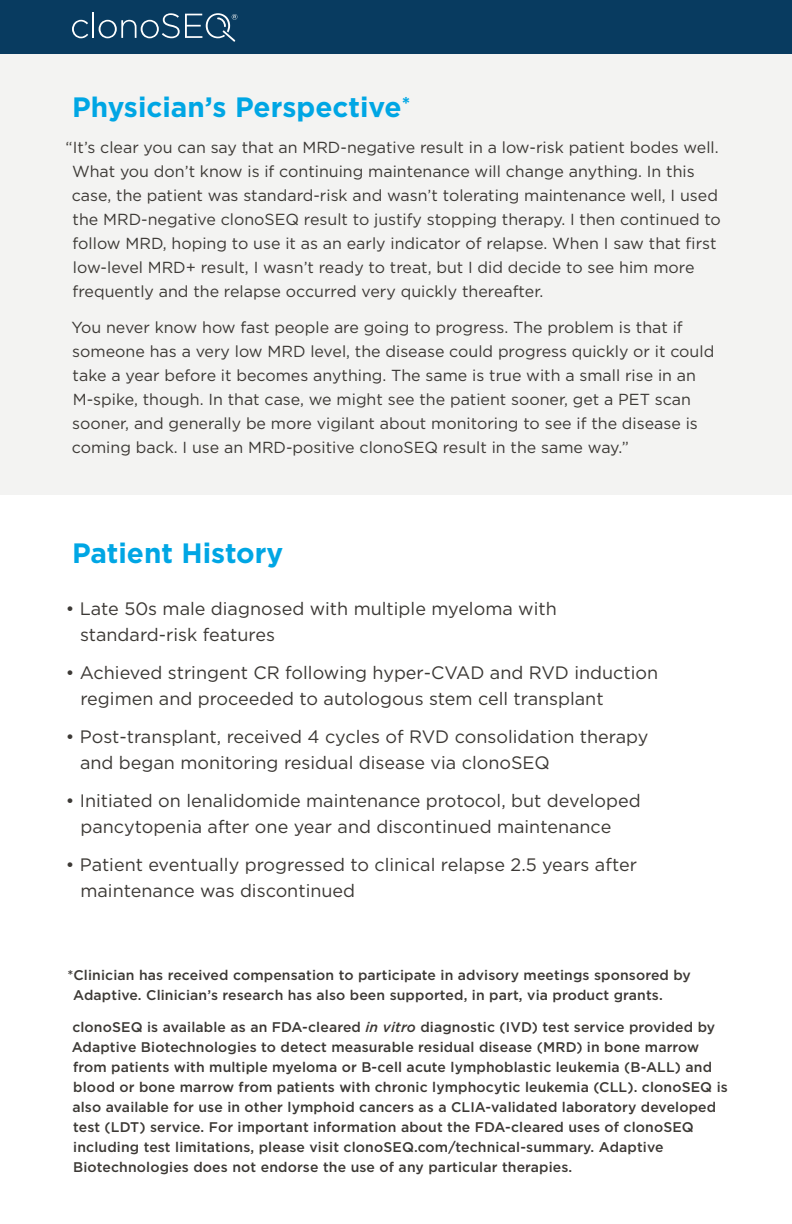
<style>
.page{position:relative;width:792px;height:1224px;background:#fff}
.page>*{position:absolute;margin:0;border:0;box-sizing:border-box;transform-origin:0 0}
.Header_3{font:700 28px "Gotham";color:#00a6e4}
.Body_Copy{font:18px/26px "Gotham";color:#3c3935}
.Body_Copy-2{font:16px/24px "Gotham";color:#3c3935}
.captions{font:500 14px/20px "Gotham";letter-spacing:.01em;color:#3c3935}
.s1{font-style:italic}
</style>
<div class="page">
<div style="left:0;top:0;width:792px;height:54px;background:#083b60"></div>
<svg style="left:72px;top:20px;width:16px;height:18px"></svg>
<hr style="left:92px;top:13px;width:2px;height:25px;background:#fff">
<svg style="left:99px;top:13px;width:138px;height:29px"></svg>
<div style="left:0;top:54px;width:792px;height:441px;background:#f3f3f2"></div>
<p class="Header_3" style="left:72px;top:91px;width:340px">Physician’s Perspective<sup>*</sup></p>
<p class="Body_Copy-2" style="left:72px;top:135px;width:651px;text-indent:-6px">“It’s clear you can say that an MRD-negative result in a low-risk patient bodes well.<br>What you don’t know is if continuing maintenance will change anything. In this case, the patient was standard-risk and wasn’t tolerating maintenance well, I used the MRD-negative clonoSEQ result to justify stopping therapy. I then continued to follow MRD, hoping to use it as an early indicator of relapse. When I saw that first low-level MRD+ result, I wasn’t ready to treat, but I did decide to see him more frequently and the relapse occurred very quickly thereafter.</p>
<p class="Body_Copy-2" style="left:71px;top:315px;width:644px">You never know how fast people are going to progress. The problem is that if someone has a very low MRD level, the disease could progress quickly or it could take a year before it becomes anything. The same is true with a small rise in an M-spike, though. In that case, we might see the patient sooner, get a PET scan sooner, and generally be more vigilant about monitoring to see if the disease is coming back. I use an MRD-positive clonoSEQ result in the same way.”</p>
<p class="Header_3" style="left:72px;top:537px;width:213px">Patient History</p>
<p class="Body_Copy" style="left:80px;top:595px;width:478px;text-indent:-14px">• Late 50s male diagnosed with multiple myeloma with standard-risk features</p>
<p class="Body_Copy" style="left:80px;top:659px;width:579px;text-indent:-15px">• Achieved stringent CR following hyper-CVAD and RVD induction regimen and proceeded to autologous stem cell transplant</p>
<p class="Body_Copy" style="left:80px;top:723px;width:570px;text-indent:-14px">• Post-transplant, received 4 cycles of RVD consolidation therapy and began monitoring residual disease via clonoSEQ</p>
<p class="Body_Copy" style="left:80px;top:787px;width:562px;text-indent:-15px">• Initiated on lenalidomide maintenance protocol, but developed pancytopenia after one year and discontinued maintenance</p>
<p class="Body_Copy" style="left:80px;top:851px;width:558px;text-indent:-15px">• Patient eventually progressed to clinical relapse 2.5 years after maintenance was discontinued</p>
<p class="captions" style="left:73px;top:965px;width:619px;text-indent:-6px">*Clinician has received compensation to participate in advisory meetings sponsored by<br>Adaptive. Clinician’s research has also been supported, in part, via product grants.</p>
<p class="captions" style="left:72px;top:1017px;width:658px">clonoSEQ is available as an FDA-cleared <span class="s1">in vitro</span> diagnostic (IVD) test service provided by Adaptive Biotechnologies to detect measurable residual disease (MRD) in bone marrow from patients with multiple myeloma or B-cell acute lymphoblastic leukemia (B-ALL) and blood or bone marrow from patients with chronic lymphocytic leukemia (CLL). clonoSEQ is also available for use in other lymphoid cancers as a CLIA-validated laboratory developed test (LDT) service. For important information about the FDA-cleared uses of clonoSEQ including test limitations, please visit clonoSEQ.com/technical-summary. Adaptive Biotechnologies does not endorse the use of any particular therapies.</p>
</div>
